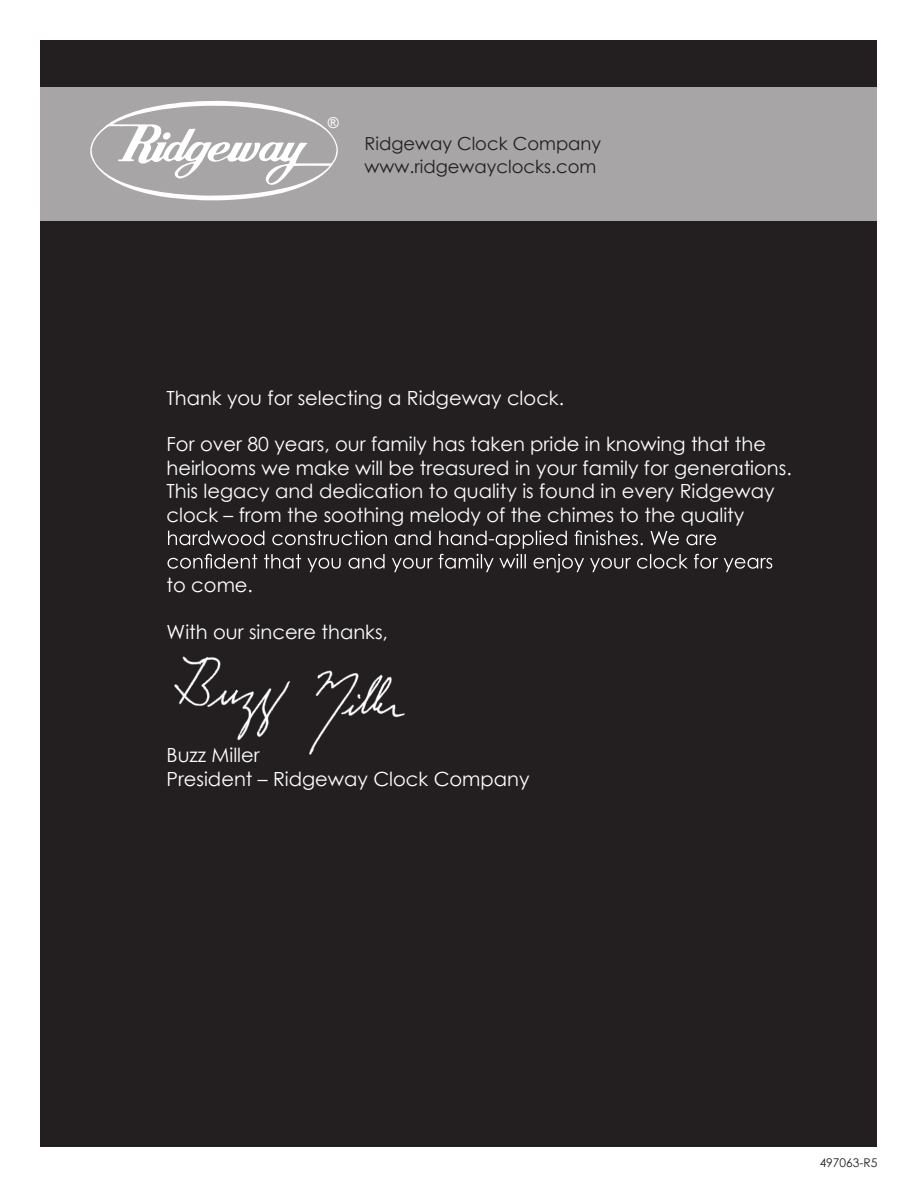
<style>
.page{position:relative;width:918px;height:1188px;background:#fff}
.page>*{position:absolute;margin:0;border:0;box-sizing:border-box;transform-origin:0 0}
.t1{font:19.5px/23.4px "Century Gothic";color:#fff}
.t2{font:18px/22.8px "Century Gothic";color:#231f20}
.t3{font:15px "Arial";color:#fff}
.t4{font:12px "Century Gothic";color:#231f20}
</style>
<div class="page">
<div style="left:40px;top:40px;width:838px;height:1108px;background:#231f20"></div>
<div style="left:40px;top:87px;width:838px;height:133px;background:#a7a5a5"></div>
<svg style="left:90px;top:101px;width:248px;height:99px;background:#b8b7b7"></svg>
<svg style="left:168px;top:530px;width:604px;height:42px"></svg>
<img style="left:174px;top:656px;width:231px;height:99px">
<p class="t3" style="left:328px;top:113px;width:13px">®</p>
<p class="t2" style="left:364px;top:132px;width:238px">Ridgeway Clock Company www.ridgewayclocks.com</p>
<p class="t1" style="left:166px;top:386px;width:399px">Thank you for selecting a Ridgeway clock.</p>
<p class="t1" style="left:166px;top:432px;width:627px">For over 80 years, our family has taken pride in knowing that the heirlooms we make will be treasured in your family for generations.<br>This legacy and dedication to quality is found in every Ridgeway clock – from the soothing melody of the chimes to the quality</p>
<p class="t1" style="left:166px;top:573px;width:88px">to come.</p>
<p class="t1" style="left:166px;top:620px;width:223px">With our sincere thanks,</p>
<p class="t1" style="left:166px;top:743px;width:365px">Buzz Miller<br>President – Ridgeway Clock Company</p>
<p class="t4" style="left:820px;top:1154px;width:59px">497063-R5</p>
</div>
